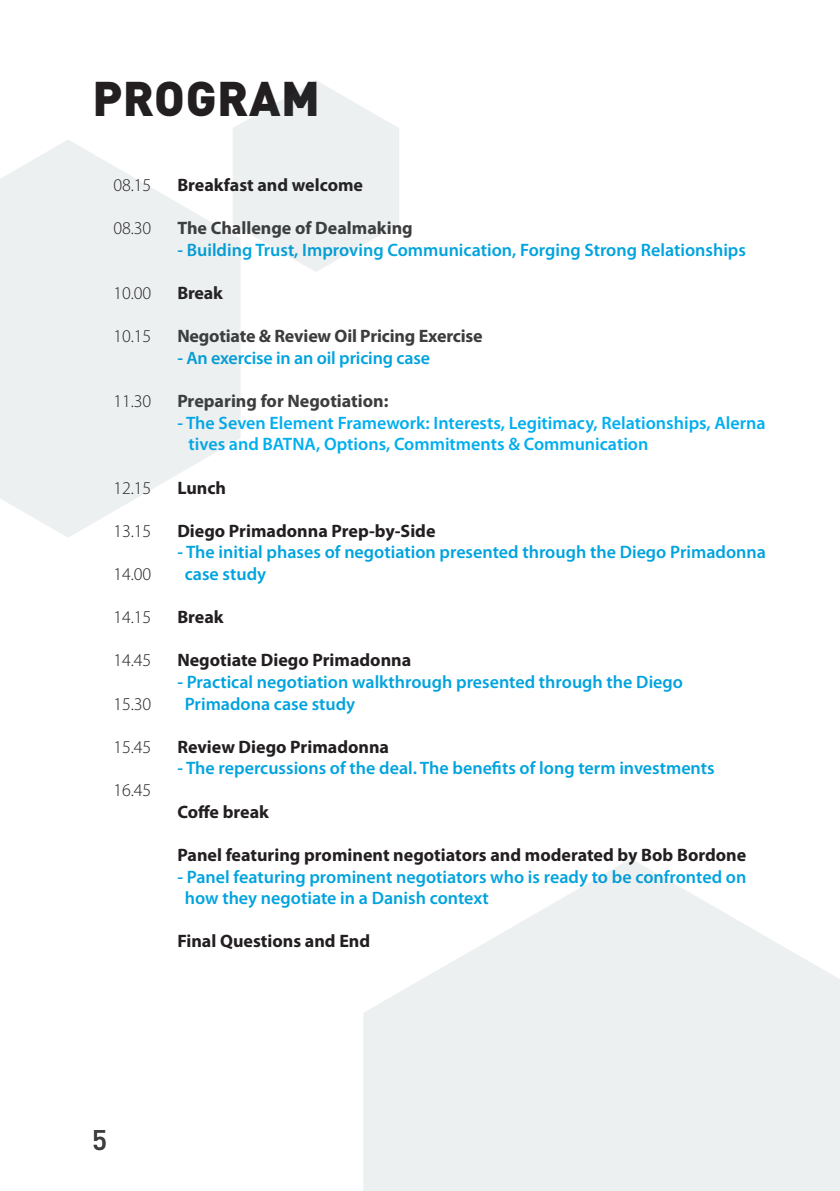
<style>
.page{position:relative;width:840px;height:1191px;background:#fff}
.page>*{position:absolute;margin:0;border:0;box-sizing:border-box;transform-origin:0 0}
.Rubrik{font:900 48px "DINOT";letter-spacing:.01em;color:#231f20}
.t1{font:500 28px "DINOT";color:#3e3e3f}
.t2{font:600 18px/21.6px "Myriad Pro";color:#00a3de}
.t3{font:700 18px "Myriad Pro";color:#231f20}
.t4{font:600 18px/21.6px "Myriad Pro";color:#00aeef}
.t5{font:700 18px "Myriad Pro";letter-spacing:-.005em;color:#3d3d3d}
.t6{font:300 18px "Myriad Pro";letter-spacing:-.01em;color:#231f20}
</style>
<div class="page">
<svg style="left:363px;top:859px;width:476px;height:332px;fill:#edf0f1"></svg>
<svg style="left:0;top:140px;width:240px;height:397px;fill:#edf0f1"></svg>
<svg style="left:232px;top:80px;width:167px;height:192px"></svg>
<p class="Rubrik" style="left:92px;top:67px;width:229px">PROGRAM</p>
<p class="t6" style="left:113px;top:174px;width:39px">08.15</p>
<p class="t6" style="left:113px;top:217px;width:39px">08.30</p>
<p class="t6" style="left:113px;top:282px;width:39px">10.00</p>
<p class="t6" style="left:113px;top:325px;width:39px">10.15</p>
<p class="t6" style="left:113px;top:390px;width:39px">11.30</p>
<p class="t6" style="left:113px;top:477px;width:39px">12.15</p>
<p class="t6" style="left:113px;top:520px;width:39px">13.15</p>
<p class="t6" style="left:113px;top:563px;width:39px">14.00</p>
<p class="t6" style="left:113px;top:606px;width:39px">14.15</p>
<p class="t6" style="left:113px;top:649px;width:39px">14.45</p>
<p class="t6" style="left:113px;top:693px;width:39px">15.30</p>
<p class="t6" style="left:113px;top:736px;width:39px">15.45</p>
<p class="t6" style="left:113px;top:779px;width:39px">16.45</p>
<p class="t3" style="left:177px;top:173px;width:187px">Breakfast and welcome</p>
<p class="t5" style="left:177px;top:216px;width:237px">The Challenge of Dealmaking</p>
<p class="t2" style="left:177px;top:238px;width:570px">- Building Trust, Improving Communication, Forging Strong Relationships</p>
<p class="t3" style="left:177px;top:281px;width:47px">Break</p>
<p class="t5" style="left:177px;top:324px;width:307px">Negotiate &amp; Review Oil Pricing Exercise</p>
<p class="t2" style="left:177px;top:346px;width:254px">- An exercise in an oil pricing case</p>
<p class="t5" style="left:177px;top:389px;width:212px">Preparing for Negotiation:</p>
<p class="t4" style="left:188px;top:411px;width:578px;text-indent:-11px">- The Seven Element Framework: Interests, Legitimacy, Relationships, Alerna tives and BATNA, Options, Commitments &amp; Communication</p>
<p class="t3" style="left:177px;top:476px;width:50px">Lunch</p>
<p class="t3" style="left:177px;top:519px;width:259px">Diego Primadonna Prep-by-Side</p>
<p class="t2" style="left:185px;top:541px;width:582px;text-indent:-7px">- The initial phases of negotiation presented through the Diego Primadonna case study</p>
<p class="t3" style="left:177px;top:605px;width:48px">Break</p>
<p class="t3" style="left:177px;top:648px;width:235px">Negotiate Diego Primadonna</p>
<p class="t2" style="left:177px;top:670px;width:507px">- Practical negotiation walkthrough presented through the Diego</p>
<p class="t2" style="left:185px;top:692px;width:172px">Primadona case study</p>
<p class="t3" style="left:177px;top:735px;width:213px">Review Diego Primadonna</p>
<p class="t2" style="left:177px;top:757px;width:538px">- The repercussions of the deal. The benefits of long term investments</p>
<p class="t3" style="left:177px;top:800px;width:93px">Coffe break</p>
<p class="t3" style="left:177px;top:843px;width:570px">Panel featuring prominent negotiators and moderated by Bob Bordone</p>
<p class="t2" style="left:185px;top:865px;width:562px;text-indent:-7px">- Panel featuring prominent negotiators who is ready to be confronted on how they negotiate in a Danish context</p>
<p class="t3" style="left:177px;top:929px;width:194px">Final Questions and End</p>
<p class="t1" style="left:92px;top:1122px;width:16px">5</p>
</div>
